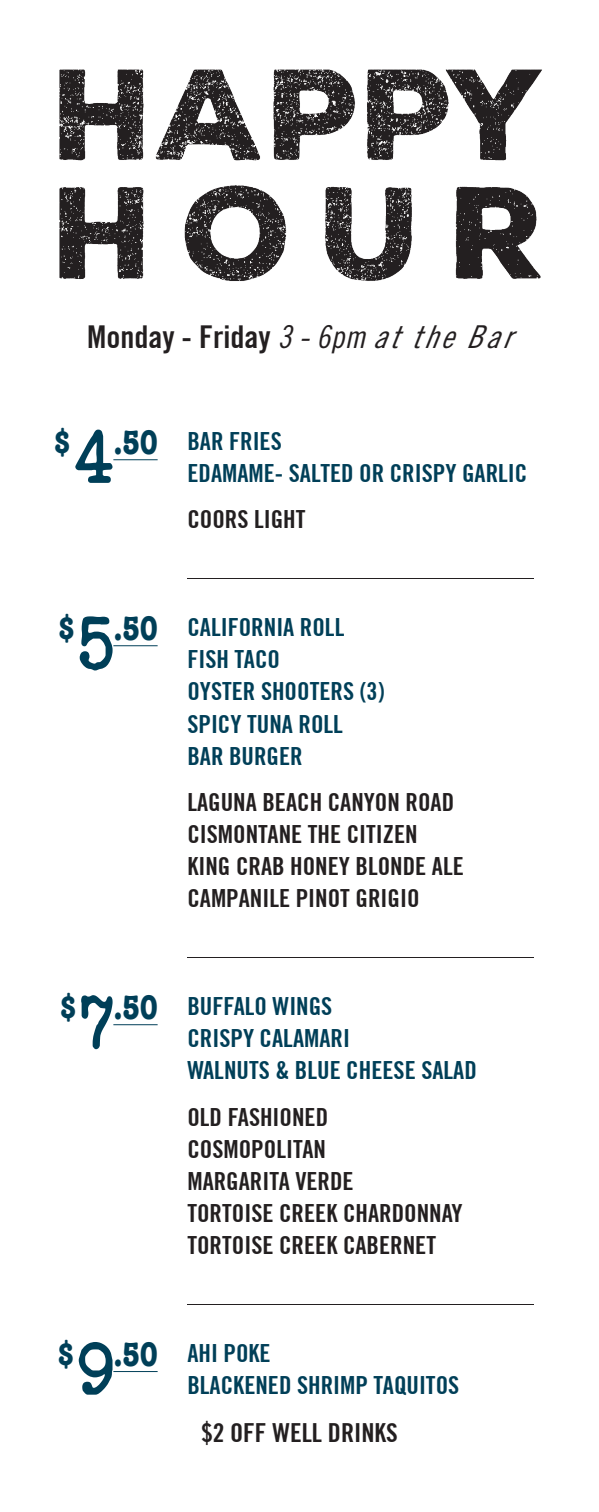
<style>
.page{position:relative;width:599px;height:1512px;background:#fff}
.page>*{position:absolute;margin:0;border:0;box-sizing:border-box;transform-origin:0 0}
.t1{font:700 condensed 35px "American Typewriter";color:#003f58}
.t2{font:700 condensed 31.5px "Trade Gothic No.20";color:#231f20}
.t3{font:700 condensed 26.25px "Trade Gothic No.20";color:#231f20}
.t4{font:700 condensed 25.03px/32.2px "Trade Gothic No.20";color:#003f58}
.t5{font:700 condensed 25.03px/32.2px "Trade Gothic No.20";color:#231f20}
.s1{font-family:"Trade Gothic Cond Eighteen Obl";font-weight:400;font-stretch:normal}
.s2{font-family:"Trade Gothic Cond Eighteen Obl";font-weight:400;font-style:italic;font-stretch:normal}
.s3{font-family:"Another Typewriter";font-weight:400;font-stretch:normal;font-size:73.5px}
</style>
<div class="page">
<img style="left:59px;top:69px;width:483px;height:1304px">
<hr style="left:187px;top:579px;width:347px;height:1px;background:#231f20">
<hr style="left:187px;top:958px;width:347px;height:1px;background:#231f20">
<hr style="left:187px;top:1304px;width:347px;height:1px;background:#231f20">
<hr style="left:113px;top:459px;width:45px;height:1px;background:#003f58">
<hr style="left:113px;top:645px;width:45px;height:1px;background:#003f58">
<hr style="left:113px;top:1024px;width:45px;height:1px;background:#003f58">
<hr style="left:113px;top:1371px;width:45px;height:1px;background:#003f58">
<p class="t2" style="left:87px;top:318px;width:425px">Monday - Friday <span class="s1">3 - 6pm</span> <span class="s2">at the Bar</span></p>
<h1 class="t1" style="left:54px;top:414px;width:105px">$<span class="s3">4</span>.50</h1>
<p class="t4" style="left:187px;top:425px;width:341px">BAR FRIES<br>EDAMAME- SALTED OR CRISPY GARLIC</p>
<p class="t5" style="left:187px;top:503px;width:120px">COORS LIGHT</p>
<h1 class="t1" style="left:58px;top:600px;width:101px">$<span class="s3">5</span>.50</h1>
<p class="t4" style="left:187px;top:611px;width:199px">CALIFORNIA ROLL<br>FISH TACO<br>OYSTER SHOOTERS (3)<br>SPICY TUNA ROLL<br>BAR BURGER</p>
<p class="t5" style="left:187px;top:786px;width:278px">LAGUNA BEACH CANYON ROAD<br>CISMONTANE THE CITIZEN<br>KING CRAB HONEY BLONDE ALE<br>CAMPANILE PINOT GRIGIO</p>
<h1 class="t1" style="left:59px;top:979px;width:100px">$<span class="s3">7</span>.50</h1>
<p class="t4" style="left:187px;top:990px;width:291px">BUFFALO WINGS<br>CRISPY CALAMARI<br>WALNUTS &amp; BLUE CHEESE SALAD</p>
<p class="t5" style="left:187px;top:1100px;width:276px">OLD FASHIONED<br>COSMOPOLITAN<br>MARGARITA VERDE<br>TORTOISE CREEK CHARDONNAY<br>TORTOISE CREEK CABERNET</p>
<h1 class="t1" style="left:57px;top:1326px;width:102px">$<span class="s3">9</span>.50</h1>
<p class="t4" style="left:187px;top:1337px;width:273px">AHI POKE<br>BLACKENED SHRIMP TAQUITOS</p>
<p class="t3" style="left:201px;top:1417px;width:198px">$2 OFF WELL DRINKS</p>
</div>
